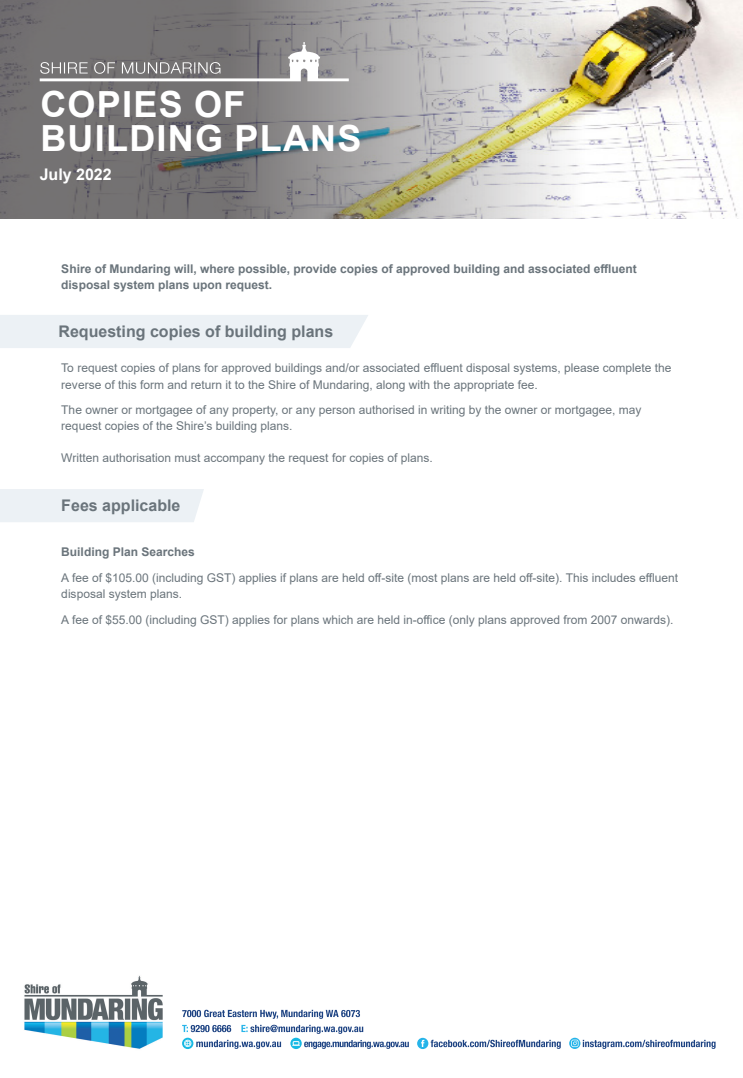
<style>
.page{position:relative;width:743px;height:1078px;background:#fff}
.page>*{position:absolute;margin:0;border:0;box-sizing:border-box;transform-origin:0 0}
.Header_Text{font:700 36px/34px "Arial";letter-spacing:.035em;color:#fff}
.t1{font:700 16px "Arial";color:#6a747b}
.Header_Text-2{font:700 16px "Arial";color:#fff}
.Body_Copy{font:12px/16px "Arial";color:#6a747b}
.Body_Copy-2{font:700 12px/16px "Arial";color:#6a747b}
</style>
<div class="page">
<img style="left:24px;top:975px;width:139px;height:74px">
<svg style="left:182px;top:1037px;width:11px;height:11px"></svg>
<svg style="left:241px;top:1024px;width:122px;height:9px"></svg>
<svg style="left:182px;top:1024px;width:49px;height:7px"></svg>
<svg style="left:182px;top:1009px;width:178px;height:9px"></svg>
<svg style="left:290px;top:1037px;width:12px;height:11px"></svg>
<svg style="left:184px;top:1039px;width:531px;height:9px"></svg>
<svg style="left:0;top:0;width:743px;height:218px;background:#a9a7a1"></svg>
<svg style="left:40px;top:42px;width:309px;height:39px;background:#8f8d8e"></svg>
<div style="left:0;top:489px;width:204px;height:33px;background:#ecf1f5"></div>
<div style="left:0;top:315px;width:368px;height:33px;background:#ecf1f5"></div>
<p class="Header_Text" style="left:40px;top:88px;width:323px">COPIES OF<br>BUILDING PLANS</p>
<p class="Header_Text-2" style="left:40px;top:163px;width:74px">July 2022</p>
<p class="Body_Copy-2" style="left:61px;top:260px;width:577px">Shire of Mundaring will, where possible, provide copies of approved building and associated effluent disposal system plans upon request.</p>
<p class="t1" style="left:58px;top:320px;width:276px">Requesting copies of building plans</p>
<p class="Body_Copy" style="left:61px;top:360px;width:611px">To request copies of plans for approved buildings and/or associated effluent disposal systems, please complete the reverse of this form and return it to the Shire of Mundaring, along with the appropriate fee.</p>
<p class="Body_Copy" style="left:61px;top:402px;width:582px">The owner or mortgagee of any property, or any person authorised in writing by the owner or mortgagee, may request copies of the Shire’s building plans.</p>
<p class="Body_Copy" style="left:61px;top:450px;width:373px">Written authorisation must accompany the request for copies of plans.</p>
<p class="t1" style="left:61px;top:494px;width:121px">Fees applicable</p>
<p class="Body_Copy-2" style="left:61px;top:544px;width:135px">Building Plan Searches</p>
<p class="Body_Copy" style="left:61px;top:570px;width:618px">A fee of $105.00 (including GST) applies if plans are held off-site (most plans are held off-site). This includes effluent disposal system plans.</p>
<p class="Body_Copy" style="left:61px;top:611px;width:613px">A fee of $55.00 (including GST) applies for plans which are held in-office (only plans approved from 2007 onwards).</p>
</div>
